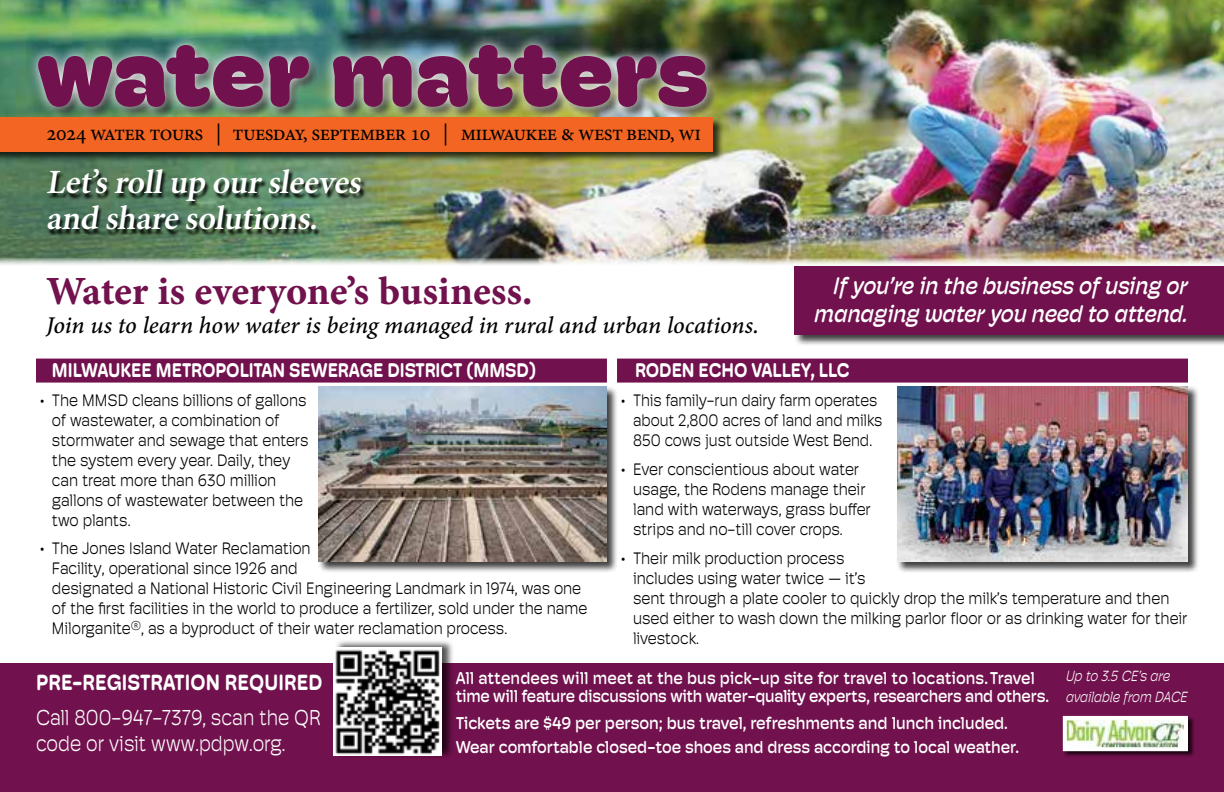
<style>
.page{position:relative;width:1224px;height:792px;background:#fff}
.page>*{position:absolute;margin:0;border:0;box-sizing:border-box;transform-origin:0 0}
.t1{font:800 91.6px "Hoss Round";letter-spacing:-.005em;color:#71114d}
.t2{font:40px "Minion Pro Bold Capt";color:#71114d}
.t3{font:600 34px/36px "Minion Pro";color:#fff}
.t4{font:24px "Minion Pro Medium It Capt";letter-spacing:-.005em;color:#000}
.t5{font:italic 500 24px/28.8px "Hoss Round";letter-spacing:-.015em;color:#fff;text-align:right;scale:.9 1}
.t6{font:700 22.2px "Hoss Round";letter-spacing:.01em;color:#fff;scale:.89 1}
.t7{font:22px "Minion Pro";letter-spacing:-.03em;color:#000}
.t8{font:300 21.8px/26px "Hoss Round";color:#fff;scale:.9 1}
.t9{font:700 20px "Hoss Round";letter-spacing:-.005em;color:#fff;scale:.88 1}
.t10{font:500 17.2px/18px "Hoss Round";letter-spacing:-.005em;color:#fff;scale:.94 1}
.t11{font:500 17.2px/24.2px "Hoss Round";letter-spacing:-.005em;color:#fff;scale:.95 1}
.t12{font:300 16.8px/20px "Hoss Round";color:#000;scale:.94 1}
.t13{font:300 16.8px/20px "Hoss Round";color:#000;scale:.91 1}
.t14{font:italic 300 14.8px/20.6px "Hoss Round";letter-spacing:-.01em;color:#fff;scale:.88 1}
</style>
<div class="page">
<img style="left:0;top:0;width:1224px;height:265px">
<div style="left:47px;top:171px;width:319px;height:66px;background:#000;opacity:.85"></div>
<div style="left:26px;top:33px;width:693px;height:87px;background:#fff;opacity:.95"></div>
<div style="left:0;top:116px;width:724px;height:47px;background:#000;opacity:.75"></div>
<div style="left:0;top:117px;width:713px;height:34px;background:#f26522"></div>
<div style="left:794px;top:265px;width:430px;height:82px;background:#000;opacity:.75"></div>
<div style="left:795px;top:266px;width:429px;height:69px;background:#71114d"></div>
<div style="left:36px;top:359px;width:571px;height:24px;background:#71114d"></div>
<div style="left:0;top:663px;width:1224px;height:129px;background:#71114d"></div>
<div style="left:318px;top:386px;width:300px;height:187px;background:#000;opacity:.75"></div>
<img style="left:319px;top:386px;width:288px;height:175px">
<div style="left:617px;top:359px;width:571px;height:24px;background:#71114d"></div>
<div style="left:896px;top:385px;width:303px;height:188px;background:#000;opacity:.75"></div>
<img style="left:897px;top:386px;width:291px;height:176px">
<div style="left:334px;top:639px;width:120px;height:120px;background:#000;opacity:.68"></div>
<img style="left:333px;top:647px;width:108px;height:108px">
<div style="left:1063px;top:716px;width:132px;height:42px;background:#000;opacity:.75"></div>
<img style="left:1068px;top:721px;width:115px;height:25px">
<div style="left:1063px;top:716px;width:125px;height:35px;border:4px solid #fff"></div>
<h1 class="t1" style="left:36px;top:21px;width:674px">water matters</h1>
<h3 class="t7" style="left:46px;top:118px;width:657px">2024 water tours | tuesday, september 10 | milwaukee &amp; west bend, wi</h3>
<h3 class="t3" style="left:46px;top:164px;width:323px">Let’srollup our sleeves and share solutions.</h3>
<h2 class="t2" style="left:46px;top:263px;width:488px">Water is everyone’s business.</h2>
<h3 class="t4" style="left:46px;top:309px;width:715px">Join us to learn how water is being managed in rural and urban locations.</h3>
<p class="t9" style="left:635px;top:359px;width:245px">RODEN ECHO VALLEY, LLC</p>
<p class="t13" style="left:633px;top:390px;width:276px;text-indent:-12px">• This family-run dairy farm operates about 2,800 acres of land and milks<br>850 cows just outside West Bend.</p>
<p class="t12" style="left:633px;top:459px;width:255px;text-indent:-12px">• Ever conscientious about water usage, the Rodens manage their land with waterways, grass buffer strips and no-till cover crops.</p>
<p class="t12" style="left:633px;top:548px;width:591px;text-indent:-12px">• Their milk production process<br>includes using water twice — it’s<br>sent through a plate cooler to quickly drop the milk’s temperature and then used either to wash down the milking parlor floor or as drinking water for their livestock.</p>
<p class="t10" style="left:456px;top:669px;width:633px">All attendees will meet at the bus pick-up site for travel to locations. Travel time will feature discussions with water-quality experts, researchers and others.</p>
<p class="t11" style="left:456px;top:711px;width:594px">Tickets are $49 per person; bus travel, refreshments and lunch included.<br>Wear comfortable closed-toe shoes and dress according to local weather.</p>
<h3 class="t5" style="left:815px;top:271px;width:416px">If you’re in the business of using or managing water you need to attend.</h3>
<p class="t9" style="left:52px;top:359px;width:552px">MILWAUKEE METROPOLITAN SEWERAGE DISTRICT (MMSD)</p>
<p class="t12" style="left:52px;top:390px;width:274px;text-indent:-12px">• The MMSD cleans billions of gallons of wastewater, a combination of stormwater and sewage that enters the system every year. Daily, they can treat more than 630 million gallons of wastewater between the two plants.</p>
<p class="t12" style="left:52px;top:539px;width:571px;text-indent:-12px">• The Jones Island Water Reclamation<br>Facility, operational since 1926 and<br>designated a National Historic Civil Engineering Landmark in 1974, was one of the first facilities in the world to produce a fertilizer, sold under the name Milorganite<sup>®</sup>, as a byproduct of their water reclamation process.</p>
<p class="t14" style="left:1066px;top:666px;width:140px">Up to 3.5 CE’s are available from DACE</p>
<h3 class="t6" style="left:36px;top:670px;width:323px">PRE-REGISTRATION REQUIRED</h3>
<p class="t8" style="left:36px;top:705px;width:318px">Call 800-947-7379, scan the QR code or visit www.pdpw.org.</p>
</div>
